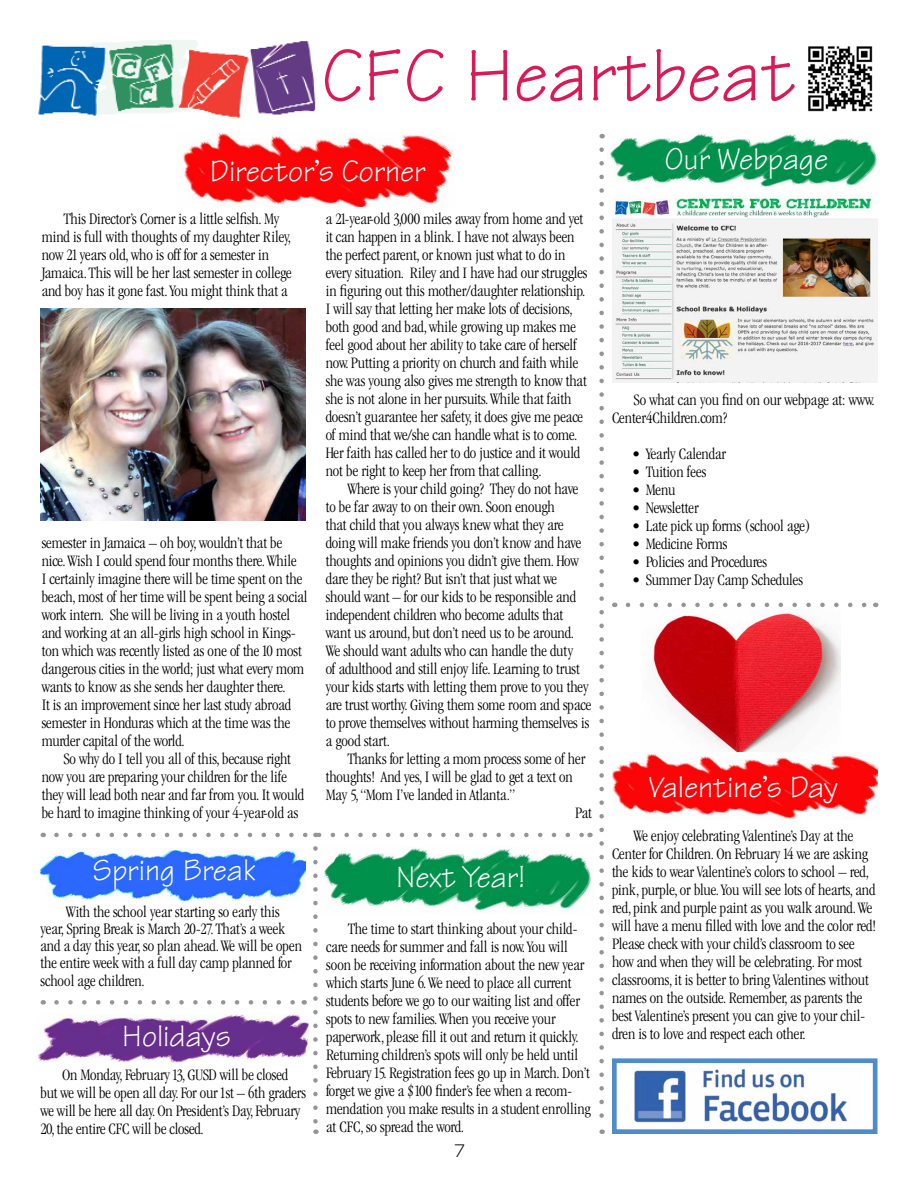
<style>
.page{position:relative;width:918px;height:1188px;background:#fff}
.page>*{position:absolute;margin:0;border:0;box-sizing:border-box;transform-origin:0 0}
.t1{font:77.7px "Tekton";color:#da1a56}
.t2{font:31.5px "Tekton";color:#fff}
.t3{font:300 18px "Nexa";color:#000}
.t4{font:300 condensed 16.5px/18px "Garamond";color:#000}
</style>
<div class="page">
<img style="left:653px;top:607px;width:187px;height:145px">
<img style="left:38px;top:40px;width:278px;height:78px">
<img style="left:808px;top:46px;width:65px;height:66px">
<img style="left:177px;top:133px;width:277px;height:73px">
<img style="left:612px;top:752px;width:266px;height:67px">
<img style="left:323px;top:846px;width:268px;height:67px">
<svg style="left:599px;top:150px;width:5px;height:984px"></svg>
<img style="left:634px;top:1068px;width:214px;height:55px">
<div style="left:612px;top:1058px;width:266px;height:76px;border:5px solid #508cca"></div>
<img style="left:40px;top:849px;width:266px;height:52px">
<img style="left:36px;top:1014px;width:277px;height:48px">
<img style="left:610px;top:133px;width:267px;height:57px">
<img style="left:40px;top:309px;width:266px;height:212px">
<svg style="left:56px;top:1000px;width:239px;height:5px"></svg>
<svg style="left:56px;top:833px;width:527px;height:4px"></svg>
<svg style="left:313px;top:848px;width:5px;height:286px"></svg>
<img style="left:612px;top:195px;width:266px;height:187px">
<svg style="left:628px;top:603px;width:239px;height:4px"></svg>
<h1 class="t1" style="left:322px;top:27px;width:475px">CFC Heartbeat</h1>
<h2 class="t2" style="left:210px;top:151px;width:217px">Director’s Corner</h2>
<p class="t4" style="left:42px;top:210px;width:252px;text-indent:22px">This Director’s Corner is a little selfish. My mind is full with thoughts of my daughter Riley, now 21 years old, who is off for a semester in Jamaica. This will be her last semester in college and boy has it gone fast. You might think that a</p>
<p class="t4" style="left:42px;top:534px;width:267px">semester in Jamaica – oh boy, wouldn’t that be nice. Wish I could spend four months there. While<br>I certainly imagine there will be time spent on the beach, most of her time will be spent being a social work intern. She will be living in a youth hostel and working at an all-girls high school in Kings&shy;ton which was recently listed as one of the 10 most dangerous cities in the world; just what every mom wants to know as she sends her daughter there.<br>It is an improvement since her last study abroad semester in Honduras which at the time was the murder capital of the world.</p>
<p class="t4" style="left:42px;top:750px;width:264px;text-indent:22px">So why do I tell you all of this, because right now you are preparing your children for the life they will lead both near and far from you. It would be hard to imagine thinking of your 4-year-old as</p>
<h2 class="t2" style="left:92px;top:851px;width:165px">Spring Break</h2>
<p class="t4" style="left:41px;top:903px;width:263px;line-height:17.2px;text-indent:25px">With the school year starting so early this year, Spring Break is March 20-27. That’s a week and a day this year, so plan ahead. We will be open the entire week with a full day camp planned for school age children.</p>
<h2 class="t2" style="left:122px;top:1016px;width:110px">Holidays</h2>
<p class="t4" style="left:41px;top:1065px;width:267px;text-indent:22px">On Monday, February 13, GUSD will be closed but we will be open all day. For our 1st – 6th graders we will be here all day. On President’s Day, February 20, the entire CFC will be closed.</p>
<p class="t4" style="left:326px;top:210px;width:263px">a 21-year-old 3,000 miles away from home and yet it can happen in a blink. I have not always been the perfect parent, or known just what to do in every situation. Riley and I have had our struggles in figuring out this mother/daughter relationship.<br>I will say that letting her make lots of decisions, both good and bad, while growing up makes me feel good about her ability to take care of herself now. Putting a priority on church and faith while she was young also gives me strength to know that she is not alone in her pursuits. While that faith doesn’t guarantee her safety, it does give me peace of mind that we/she can handle what is to come.<br>Her faith has called her to do justice and it would not be right to keep her from that calling.</p>
<p class="t4" style="left:326px;top:480px;width:267px;text-indent:22px">Where is your child going? They do not have to be far away to on their own. Soon enough<br>that child that you always knew what they are doing will make friends you don’t know and have thoughts and opinions you didn’t give them. How dare they be right? But isn’t that just what we should want – for our kids to be responsible and independent children who become adults that want us around, but don’t need us to be around.<br>We should want adults who can handle the duty<br>of adulthood and still enjoy life. Learning to trust your kids starts with letting them prove to you they are trust worthy. Giving them some room and space to prove themselves without harming themselves is a good start.</p>
<p class="t4" style="left:347px;top:750px;width:239px">Thanks for letting a mom process some of her</p>
<p class="t4" style="left:326px;top:768px;width:249px">thoughts! And yes, I will be glad to get a text on</p>
<p class="t4" style="left:326px;top:786px;width:191px">May 5, “Mom I’ve landed in Atlanta.”</p>
<p class="t4" style="left:575px;top:804px;width:18px">Pat</p>
<h2 class="t2" style="left:396px;top:857px;width:130px">Next Year!</h2>
<p class="t4" style="left:326px;top:920px;width:266px;text-indent:22px">The time to start thinking about your child&shy;care needs for summer and fall is now. You will soon be receiving information about the new year which starts June 6. We need to place all current students before we go to our waiting list and offer spots to new families. When you receive your paperwork, please fill it out and return it quickly.<br>Returning children’s spots will only be held until February 15. Registration fees go up in March. Don’t forget we give a $100 finder’s fee when a recom&shy;mendation you make results in a student enrolling at CFC, so spread the word.</p>
<p class="t3" style="left:454px;top:1140px;width:12px">7</p>
<h2 class="t2" style="left:665px;top:140px;width:165px">Our Webpage</h2>
<p class="t4" style="left:612px;top:391px;width:264px;text-indent:22px">So what can you find on our webpage at: www.<br>Center4Children.com?</p>
<p class="t4" style="left:632px;top:445px;width:95px">• Yearly Calendar</p>
<p class="t4" style="left:632px;top:463px;width:76px">• Tuition fees</p>
<p class="t4" style="left:632px;top:481px;width:45px">• Menu</p>
<p class="t4" style="left:632px;top:499px;width:68px">• Newsletter</p>
<p class="t4" style="left:632px;top:517px;width:180px">• Late pick up forms (school age)</p>
<p class="t4" style="left:632px;top:535px;width:97px">• Medicine Forms</p>
<p class="t4" style="left:632px;top:553px;width:136px">• Policies and Procedures</p>
<p class="t4" style="left:632px;top:571px;width:172px">• Summer Day Camp Schedules</p>
<h2 class="t2" style="left:649px;top:767px;width:191px">Valentine’s Day</h2>
<p class="t4" style="left:612px;top:827px;width:266px;text-indent:22px">We enjoy celebrating Valentine’s Day at the Center for Children. On February 14 we are asking the kids to wear Valentine’s colors to school – red, pink, purple, or blue. You will see lots of hearts, and red, pink and purple paint as you walk around. We will have a menu filled with love and the color red!<br>Please check with your child’s classroom to see how and when they will be celebrating. For most classrooms, it is better to bring Valentines without names on the outside. Remember, as parents the best Valentine’s present you can give to your chil&shy;dren is to love and respect each other.</p>
</div>
